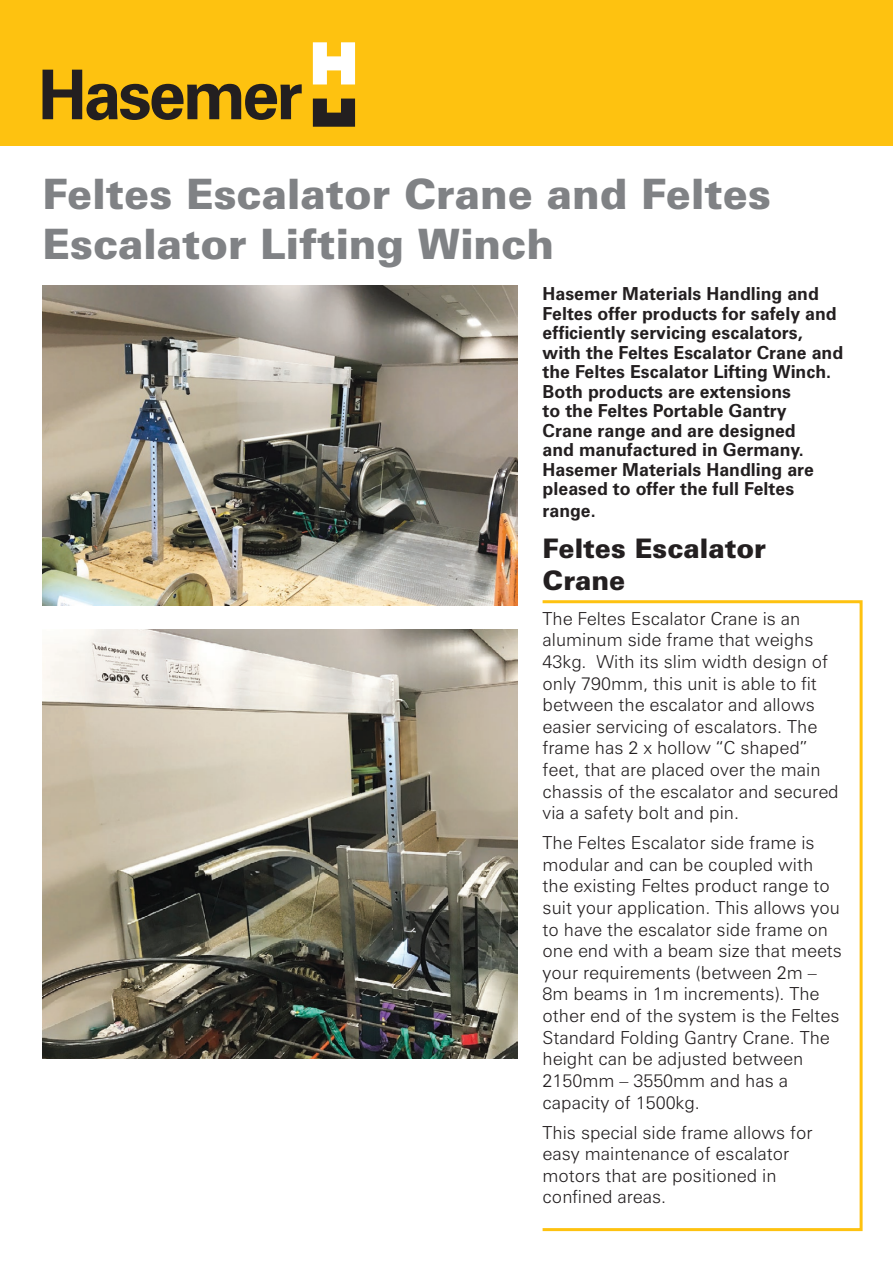
<style>
.page{position:relative;width:893px;height:1263px;background:#fff}
.page>*{position:absolute;margin:0;border:0;box-sizing:border-box;transform-origin:0 0}
.t1{font:900 42px/50.4px "Zurich BT";color:#808285}
.t2{font:900 27px/32.4px "Zurich BT";color:#231f20}
.Body_Copy{font:300 18px/21.6px "Zurich BT";color:#231f20}
.Body_Copy-2{font:700 18px/19.5px "Zurich BT";color:#231f20}
</style>
<div class="page">
<div style="left:0;top:0;width:893px;height:146px;background:#fec210"></div>
<svg style="left:313px;top:42px;width:42px;height:42px"></svg>
<svg style="left:313px;top:99px;width:42px;height:28px"></svg>
<svg style="left:43px;top:70px;width:259px;height:50px"></svg>
<img style="left:43px;top:286px;width:474px;height:320px">
<img style="left:43px;top:629px;width:474px;height:430px">
<div style="left:541px;top:600px;width:322px;height:631px;border:3px solid #fec210"></div>
<p class="t1" style="left:43px;top:169px;width:730px">Feltes Escalator Crane and Feltes<br>Escalator Lifting Winch</p>
<p class="Body_Copy-2" style="left:543px;top:284px;width:302px">Hasemer Materials Handling and<br>Feltes offer products for safely and efficiently servicing escalators, with the Feltes Escalator Crane and the Feltes Escalator Lifting Winch.<br>Both products are extensions<br>to the Feltes Portable Gantry<br>Crane range and are designed<br>and manufactured in Germany.<br>Hasemer Materials Handling are pleased to offer the full Feltes</p>
<p class="Body_Copy-2" style="left:543px;top:501px;width:55px">range.</p>
<p class="t2" style="left:543px;top:532px;width:225px">Feltes Escalator<br>Crane</p>
<p class="Body_Copy" style="left:543px;top:607px;width:298px">The Feltes Escalator Crane is an aluminum side frame that weighs<br>43kg. With its slim width design of only 790mm, this unit is able to fit between the escalator and allows easier servicing of escalators. The frame has 2 x hollow “C shaped” feet, that are placed over the main chassis of the escalator and secured via a safety bolt and pin.</p>
<p class="Body_Copy" style="left:543px;top:832px;width:301px">The Feltes Escalator side frame is modular and can be coupled with the existing Feltes product range to suit your application. This allows you to have the escalator side frame on one end with a beam size that meets your requirements (between 2m –<br>8m beams in 1m increments). The other end of the system is the Feltes<br>Standard Folding Gantry Crane. The height can be adjusted between<br>2150mm – 3550mm and has a capacity of 1500kg.</p>
<p class="Body_Copy" style="left:543px;top:1121px;width:272px">This special side frame allows for easy maintenance of escalator motors that are positioned in confined areas.</p>
</div>
